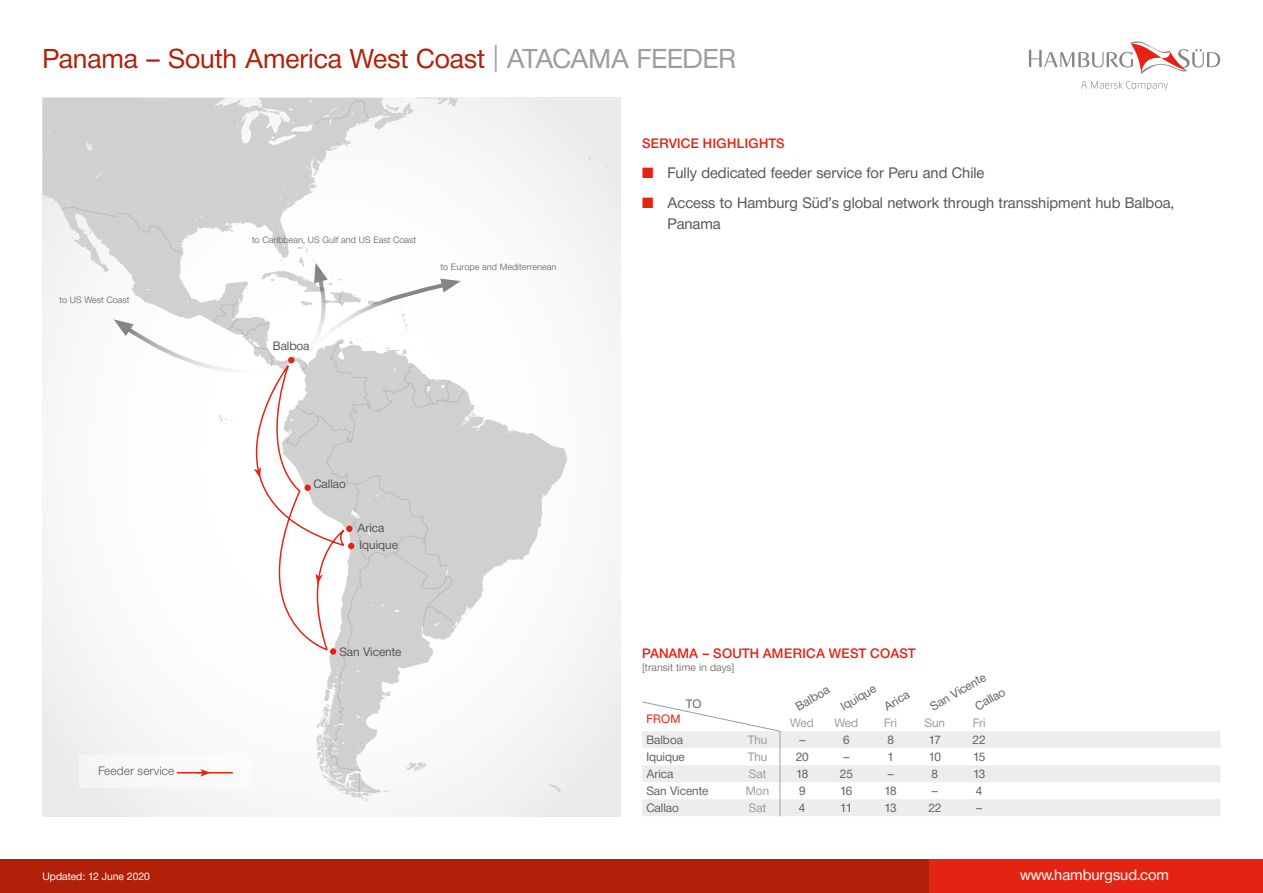
<style>
.page{position:relative;width:1263px;height:893px;background:#fff}
.page>*{position:absolute;margin:0;border:0;box-sizing:border-box;transform-origin:0 0}
.t1{font:27px "Neue Helvetica BQ";letter-spacing:-.005em;color:#b12009}
.t2{font:15px/21px "Neue Helvetica BQ";color:#575756}
.t3{font:15px "Neue Helvetica BQ";color:#fff}
.t4{font:500 13.5px "Neue Helvetica BQ";color:#e42313}
.t5{font:500 13.5px "Neue Helvetica BQ";letter-spacing:.02em;color:#e42313}
.t6{font:12px/21.6px "Neue Helvetica BQ";color:#646363}
.t7{font:12px/17.2px "Neue Helvetica BQ";color:#575756}
.t8{font:12px "Neue Helvetica BQ";color:#9d9d9c}
.t9{font:300 12px "Neue Helvetica BQ";color:#575756}
.t10{font:12px "Neue Helvetica BQ";color:#e42313}
.t11{font:300 10.5px "Neue Helvetica BQ";color:#575756}
.t12{font:10.5px "Neue Helvetica BQ";color:#fff}
.t13{font:300 9px "Neue Helvetica BQ";color:#575756}
.s1{color:#9d9d9c}
.s2{color:#e42313}
</style>
<div class="page">
<svg style="left:1029px;top:41px;width:191px;height:33px"></svg>
<svg style="left:1081px;top:81px;width:87px;height:9px"></svg>
<div style="left:0;top:859px;width:929px;height:34px;background:#b12009"></div>
<div style="left:929px;top:859px;width:334px;height:34px;background:#e42313"></div>
<hr style="left:1262px;top:859px;width:1px;height:34px;background:#b12009">
<div style="left:43px;top:98px;width:578px;height:718px;background:#f6f6f6"></div>
<svg style="left:322px;top:773px;width:52px;height:28px"></svg>
<svg style="left:285px;top:378px;width:73px;height:395px"></svg>
<svg style="left:358px;top:372px;width:209px;height:421px"></svg>
<svg style="left:43px;top:98px;width:572px;height:274px"></svg>
<svg style="left:346px;top:526px;width:6px;height:6px"></svg>
<svg style="left:348px;top:543px;width:6px;height:6px"></svg>
<div style="left:79px;top:755px;width:172px;height:33px;background:#fff"></div>
<hr style="left:177px;top:772px;width:56px;height:1px;background:#e42313">
<svg style="left:197px;top:769px;width:14px;height:7px"></svg>
<svg style="left:781px;top:731px;width:439px;height:85px;fill:#ededed"></svg>
<svg style="left:642px;top:701px;width:139px;height:115px"></svg>
<svg style="left:188px;top:378px;width:157px;height:281px"></svg>
<svg style="left:254px;top:467px;width:7px;height:11px"></svg>
<svg style="left:315px;top:573px;width:8px;height:11px"></svg>
<svg style="left:114px;top:224px;width:347px;height:154px"></svg>
<h1 class="t1" style="left:43px;top:42px;width:695px">Panama – South America West Coast <span class="s1">| ATACAMA FEEDER</span></h1>
<p class="t13" style="left:59px;top:294px;width:72px">to US West Coast</p>
<p class="t9" style="left:98px;top:764px;width:78px">Feeder service</p>
<p class="t13" style="left:252px;top:235px;width:166px">to Caribbean, US Gulf and US East Coast</p>
<p class="t13" style="left:441px;top:261px;width:118px">to Europe and Mediterrenean</p>
<p class="t7" style="left:273px;top:337px;width:38px">Balboa</p>
<p class="t7" style="left:313px;top:475px;width:34px">Callao</p>
<p class="t7" style="left:357px;top:519px;width:42px">Arica<br>Iquique</p>
<p class="t7" style="left:339px;top:643px;width:64px">San Vicente</p>
<p class="t5" style="left:642px;top:135px;width:144px">SERVICE HIGHLIGHTS</p>
<p class="t2" style="left:642px;top:162px;width:344px"><span class="s2">■</span> Fully dedicated feeder service for Peru and Chile</p>
<p class="t2" style="left:668px;top:192px;width:508px;text-indent:-26px"><span class="s2">■</span> Access to Hamburg Süd’s global network through transshipment hub Balboa,<br>Panama</p>
<p class="t4" style="left:642px;top:645px;width:275px">PANAMA – SOUTH AMERICA WEST COAST</p>
<p class="t11" style="left:642px;top:661px;width:94px">[transit time in days]</p>
<p class="t6" style="left:791px;top:697px;width:38px;rotate:-30deg">Balboa</p>
<p class="t6" style="left:869px;top:679px;width:29px;text-indent:-37px;rotate:-30deg">Iquique<br>Arica</p>
<p class="t6" style="left:959px;top:678px;width:34px;line-height:22.5px;text-indent:-39px;rotate:-30deg">San Vicente<br>Callao</p>
<p class="t6" style="left:686px;top:693px;width:17px">TO</p>
<p class="t10" style="left:646px;top:711px;width:36px">FROM</p>
<p class="t8" style="left:790px;top:716px;width:25px">Wed</p>
<p class="t8" style="left:834px;top:716px;width:25px">Wed</p>
<p class="t8" style="left:884px;top:716px;width:14px">Fri</p>
<p class="t8" style="left:925px;top:716px;width:22px">Sun</p>
<p class="t8" style="left:973px;top:716px;width:14px">Fri</p>
<p class="t6" style="left:646px;top:729px;width:38px">Balboa</p>
<p class="t8" style="left:748px;top:733px;width:21px">Thu</p>
<p class="t6" style="left:799px;top:729px;width:8px">–</p>
<p class="t6" style="left:843px;top:729px;width:8px">6</p>
<p class="t6" style="left:887px;top:729px;width:8px">8</p>
<p class="t6" style="left:929px;top:729px;width:14px">17</p>
<p class="t6" style="left:973px;top:729px;width:15px">22</p>
<p class="t6" style="left:646px;top:746px;width:40px">Iquique</p>
<p class="t8" style="left:748px;top:750px;width:21px">Thu</p>
<p class="t6" style="left:796px;top:746px;width:15px">20</p>
<p class="t6" style="left:843px;top:746px;width:8px">–</p>
<p class="t6" style="left:887px;top:746px;width:8px">1</p>
<p class="t6" style="left:929px;top:746px;width:14px">10</p>
<p class="t6" style="left:973px;top:746px;width:14px">15</p>
<p class="t6" style="left:646px;top:763px;width:28px">Arica</p>
<p class="t8" style="left:749px;top:767px;width:19px">Sat</p>
<p class="t6" style="left:796px;top:763px;width:14px">18</p>
<p class="t6" style="left:840px;top:763px;width:15px">25</p>
<p class="t6" style="left:887px;top:763px;width:8px">–</p>
<p class="t6" style="left:931px;top:763px;width:8px">8</p>
<p class="t6" style="left:973px;top:763px;width:14px">13</p>
<p class="t6" style="left:646px;top:780px;width:64px">San Vicente</p>
<p class="t8" style="left:746px;top:784px;width:25px">Mon</p>
<p class="t6" style="left:799px;top:780px;width:8px">9</p>
<p class="t6" style="left:840px;top:780px;width:14px">16</p>
<p class="t6" style="left:884px;top:780px;width:14px">18</p>
<p class="t6" style="left:931px;top:780px;width:8px">–</p>
<p class="t6" style="left:976px;top:780px;width:8px">4</p>
<p class="t6" style="left:646px;top:797px;width:34px">Callao</p>
<p class="t8" style="left:749px;top:801px;width:19px">Sat</p>
<p class="t6" style="left:799px;top:797px;width:8px">4</p>
<p class="t6" style="left:840px;top:797px;width:14px">11</p>
<p class="t6" style="left:884px;top:797px;width:14px">13</p>
<p class="t6" style="left:928px;top:797px;width:15px">22</p>
<p class="t6" style="left:976px;top:797px;width:8px">–</p>
<p class="t12" style="left:43px;top:870px;width:109px">Updated: 12 June 2020</p>
<p class="t3" style="left:1020px;top:865px;width:150px">www.hamburgsud.com</p>
</div>
